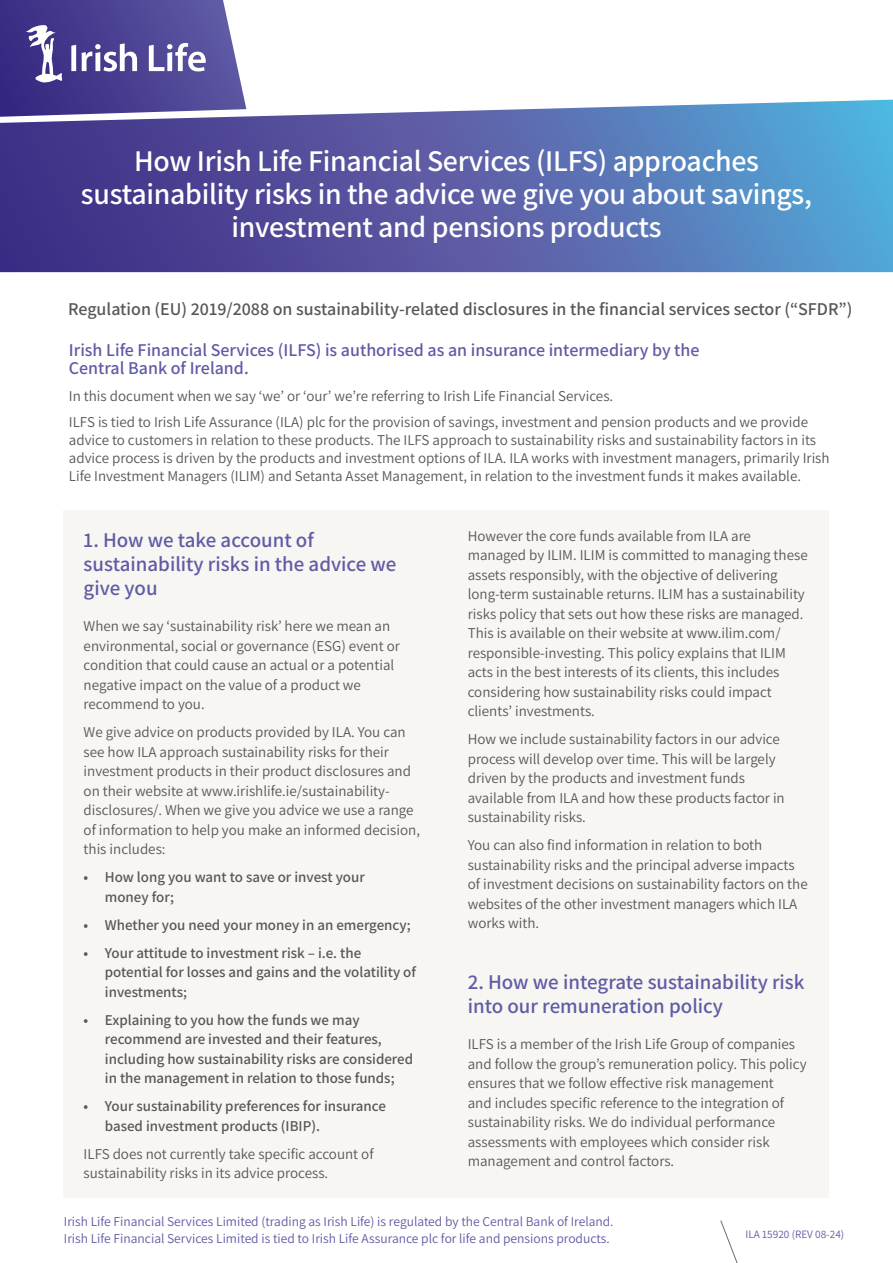
<style>
.page{position:relative;width:893px;height:1263px;background:#fff}
.page>*{position:absolute;margin:0;border:0;box-sizing:border-box;transform-origin:0 0}
.t1{font:600 30px/33px "Assistant";letter-spacing:-.01em;color:#fff;text-align:center}
.t2{font:600 21px/24px "Assistant";color:#5f5ba5}
.t3{font:600 18px/18px "Assistant";color:#5f5ba5}
.t4{font:600 18px "Assistant";color:#575756}
.t5{font:15px/19.5px "Assistant";color:#575756}
.t6{font:600 15px/19.5px "Assistant";color:#575756}
.t7{font:13.5px/16.2px "Assistant";color:#5f5ba5}
.t8{font:11.25px "Assistant";color:#5f5ba5}
</style>
<div class="page">
<svg style="left:0;top:100px;width:893px;height:172px;background:#596aad"></svg>
<div style="left:64px;top:510px;width:765px;height:688px;background:#f7f6f3"></div>
<svg style="left:0;top:0;width:246px;height:117px;background:#645ca1"></svg>
<svg style="left:720px;top:1220px;width:18px;height:43px"></svg>
<h1 class="t1" style="left:81px;top:143px;width:732px">How Irish Life Financial Services (ILFS) approaches sustainability risks in the advice we give you about savings, investment and pensions products</h1>
<p class="t4" style="left:68px;top:296px;width:786px">Regulation (EU) 2019/2088 on sustainability-related disclosures in the financial services sector (“SFDR”)</p>
<p class="t3" style="left:69px;top:340px;width:632px">Irish Life Financial Services (ILFS) is authorised as an insurance intermediary by the<br>Central Bank of Ireland.</p>
<p class="t5" style="left:69px;top:382px;width:741px;line-height:26.5px">In this document when we say ‘we’ or ‘our’ we’re referring to Irish Life Financial Services.<br>ILFS is tied to Irish Life Assurance (ILA) plc for the provision of savings, investment and pension products and we provide</p>
<p class="t5" style="left:69px;top:431px;width:762px;line-height:18px">advice to customers in relation to these products. The ILFS approach to sustainability risks and sustainability factors in its advice process is driven by the products and investment options of ILA. ILA works with investment managers, primarily Irish<br>Life Investment Managers (ILIM) and Setanta Asset Management, in relation to the investment funds it makes available.</p>
<h2 class="t2" style="left:84px;top:526px;width:314px">1. How we take account of sustainability risks in the advice we give you</h2>
<p class="t5" style="left:84px;top:616px;width:318px">When we say ‘sustainability risk’ here we mean an environmental, social or governance (ESG) event or condition that could cause an actual or a potential negative impact on the value of a product we recommend to you.</p>
<p class="t5" style="left:84px;top:722px;width:338px">We give advice on products provided by ILA. You can see how ILA approach sustainability risks for their investment products in their product disclosures and on their website at www.irishlife.ie/sustainability&shy;disclosures/. When we give you advice we use a range of information to help you make an informed decision, this includes:</p>
<p class="t6" style="left:105px;top:867px;width:261px;text-indent:-21px">• How long you want to save or invest your money for;</p>
<p class="t6" style="left:84px;top:914px;width:329px">• Whether you need your money in an emergency;</p>
<p class="t6" style="left:105px;top:942px;width:313px;text-indent:-21px">• Your attitude to investment risk – i.e. the potential for losses and gains and the volatility of investments;</p>
<p class="t6" style="left:105px;top:1009px;width:310px;text-indent:-21px">• Explaining to you how the funds we may recommend are invested and their features, including how sustainability risks are considered in the management in relation to those funds;</p>
<p class="t6" style="left:105px;top:1096px;width:283px;text-indent:-21px">• Your sustainability preferences for insurance based investment products (IBIP).</p>
<p class="t5" style="left:84px;top:1143px;width:291px">ILFS does not currently take specific account of sustainability risks in its advice process.</p>
<p class="t5" style="left:468px;top:525px;width:341px">However the core funds available from ILA are managed by ILIM. ILIM is committed to managing these assets responsibly, with the objective of delivering long-term sustainable returns. ILIM has a sustainability risks policy that sets out how these risks are managed.<br>This is available on their website at www.ilim.com/ responsible-investing. This policy explains that ILIM acts in the best interests of its clients, this includes considering how sustainability risks could impact clients’ investments.</p>
<p class="t5" style="left:468px;top:728px;width:319px">How we include sustainability factors in our advice process will develop over time. This will be largely driven by the products and investment funds available from ILA and how these products factor in sustainability risks.</p>
<p class="t5" style="left:468px;top:834px;width:341px">You can also find information in relation to both sustainability risks and the principal adverse impacts of investment decisions on sustainability factors on the websites of the other investment managers which ILA works with.</p>
<h2 class="t2" style="left:468px;top:968px;width:338px">2. How we integrate sustainability risk into our remuneration policy</h2>
<p class="t5" style="left:468px;top:1033px;width:340px">ILFS is a member of the Irish Life Group of companies and follow the group’s remuneration policy. This policy ensures that we follow effective risk management<br>and includes specific reference to the integration of sustainability risks. We do individual performance assessments with employees which consider risk management and control factors.</p>
<p class="t7" style="left:64px;top:1213px;width:551px">Irish Life Financial Services Limited (trading as Irish Life) is regulated by the Central Bank of Ireland.<br>Irish Life Financial Services Limited is tied to Irish Life Assurance plc for life and pensions products.</p>
<p class="t8" style="left:746px;top:1227px;width:100px">ILA 15920 (REV 08-24)</p>
</div>
